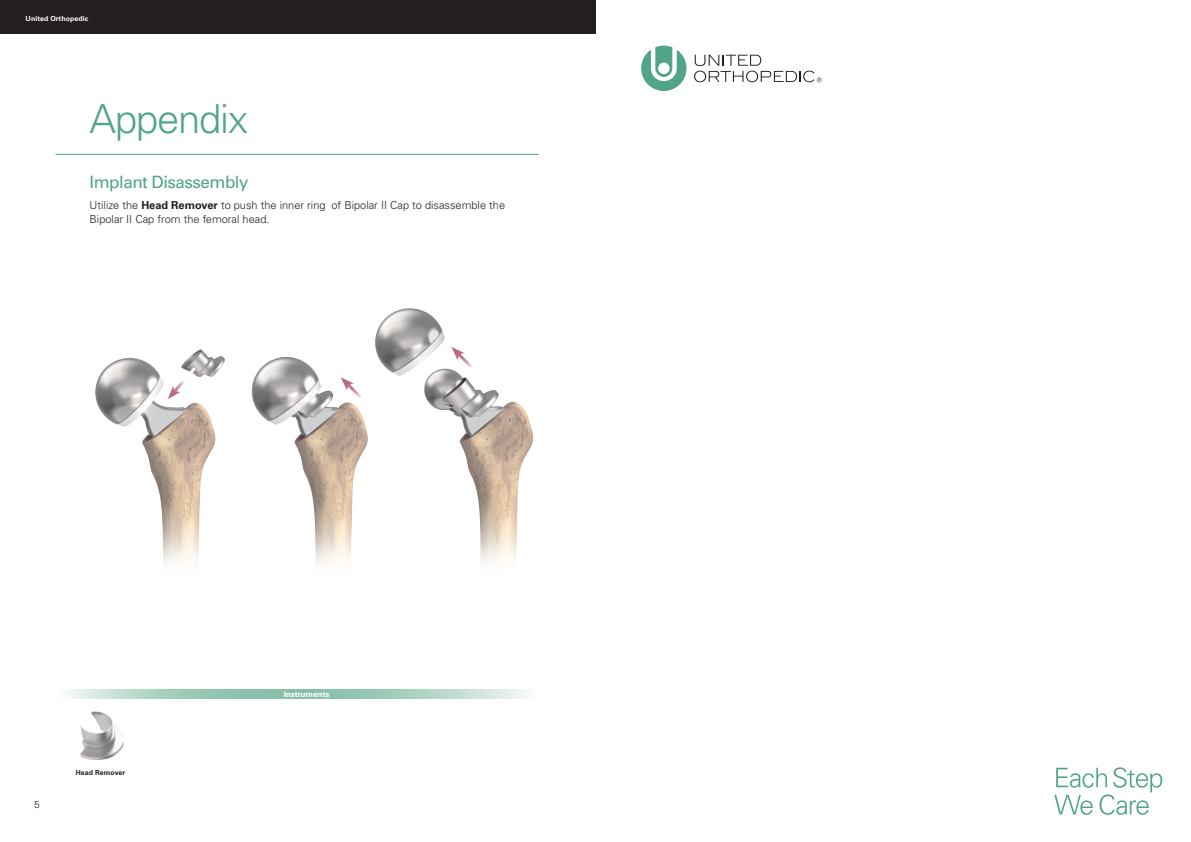
<style>
.page{position:relative;width:1191px;height:842px;background:#fff}
.page>*{position:absolute;margin:0;border:0;box-sizing:border-box;transform-origin:0 0}
.大標{font:300 40px "Univers LT Pro 45";letter-spacing:-.03em;color:#4fa586}
.中標{font:17px "Univers LT Pro 55 Roman";letter-spacing:-.03em;color:#4fa586}
.內文{font:300 11px/14px "Univers LT Pro 45";color:#231f20}
.t1{font:300 10px "Univers LT Pro 45";color:#231f20}
.t2{font:700 8px "Univers LT Pro 65";color:#fff}
.t3{font:700 7px "Univers LT Pro 65";letter-spacing:.01em;color:#fff}
.器械名稱{font:700 7px "Univers LT Pro 65";letter-spacing:.01em;color:#231f20}
.s1{font-family:"Univers LT Pro 65";font-weight:700}
</style>
<div class="page">
<svg style="left:1054px;top:767px;width:108px;height:48px"></svg>
<svg style="left:641px;top:46px;width:45px;height:45px"></svg>
<svg style="left:694px;top:55px;width:127px;height:27px"></svg>
<div style="left:0;top:0;width:595px;height:34px;background:#231f20"></div>
<img style="left:251px;top:356px;width:107px;height:207px">
<img style="left:358px;top:308px;width:176px;height:254px">
<svg style="left:70px;top:690px;width:456px;height:9px;background:#acd2c2"></svg>
<hr style="left:56px;top:154px;width:483px;height:1px;background:#4fa586">
<img style="left:81px;top:711px;width:42px;height:48px">
<img style="left:95px;top:349px;width:130px;height:214px">
<img style="left:181px;top:350px;width:43px;height:26px">
<svg style="left:168px;top:365px;width:30px;height:34px"></svg>
<svg style="left:341px;top:377px;width:36px;height:37px"></svg>
<svg style="left:451px;top:347px;width:37px;height:37px"></svg>
<p class="t3" style="left:26px;top:14px;width:64px">United Orthopedic</p>
<p class="大標" style="left:90px;top:93px;width:160px">Appendix</p>
<p class="中標" style="left:90px;top:170px;width:160px">Implant Disassembly</p>
<p class="內文" style="left:90px;top:198px;width:417px">Utilize the <span class="s1">Head Remover</span> to push the inner ring of Bipolar II Cap to disassemble the<br>Bipolar II Cap from the femoral head.</p>
<p class="t1" style="left:34px;top:798px;width:7px">5</p>
<p class="器械名稱" style="left:76px;top:768px;width:51px">Head Remover</p>
<p class="t2" style="left:284px;top:688px;width:47px">Instruments</p>
</div>
